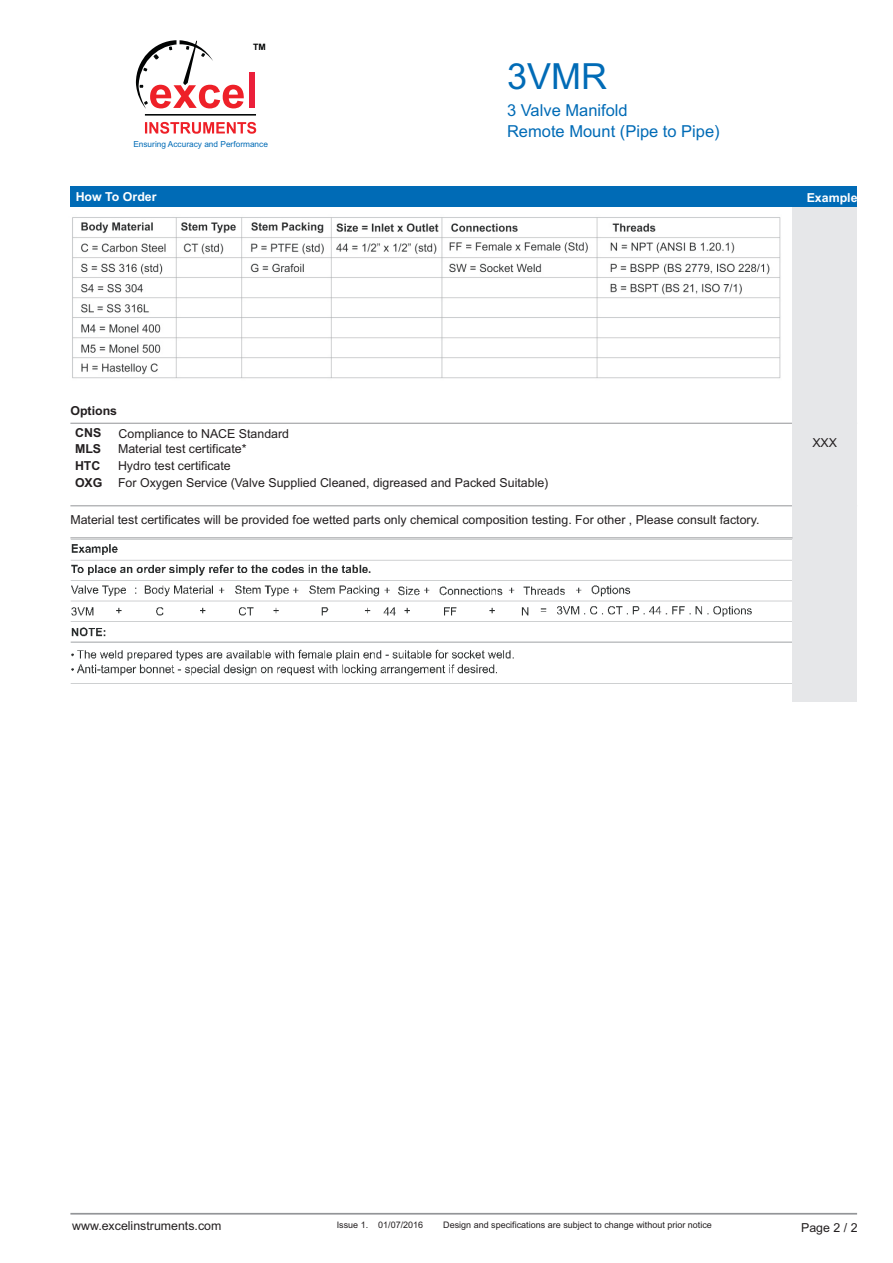
<style>
.page{position:relative;width:893px;height:1263px;background:#fff}
.page>*{position:absolute;margin:0;border:0;box-sizing:border-box;transform-origin:0 0}
.t1{font:36px "Arial";color:#006bb6}
.t2{font:16.5px/20.5px "Arial";color:#006bb6}
.t3{font:12.3px "Arial";color:#231f20}
.t4{font:700 12.3px/21.8px "Arial";color:#231f20}
.t5{font:700 12.3px "Arial";color:#fff}
.t6{font:9px "Arial";color:#231f20}
.t7{font:700 8.85px "Arial";color:#010303}
.t8{font:8.25px "Arial";color:#006bb6}
</style>
<div class="page">
<img style="left:70px;top:537px;width:722px;height:147px">
<hr style="left:70px;top:1213px;width:787px;height:1px;background:#939598">
<hr style="left:70px;top:423px;width:787px;height:1px;background:#939598">
<hr style="left:70px;top:505px;width:787px;height:1px;background:#939598">
<div style="left:792px;top:207px;width:65px;height:494px;background:#e6e7e9"></div>
<div style="left:70px;top:187px;width:787px;height:20px;background:#006bb6"></div>
<div style="left:249px;top:72px;width:6px;height:36px;background:#eb1f3a"></div>
<svg style="left:136px;top:40px;width:108px;height:69px"></svg>
<hr style="left:145px;top:114px;width:111px;height:2px;background:#040808">
<svg style="left:145px;top:122px;width:111px;height:12px"></svg>
<hr style="left:70px;top:538px;width:722px;height:1px;background:#939598">
<img style="left:72px;top:217px;width:709px;height:162px">
<p class="t7" style="left:253px;top:43px;width:14px">TM</p>
<p class="t8" style="left:133px;top:141px;width:136px">Ensuring Accuracy and Performance</p>
<h1 class="t1" style="left:507px;top:63px;width:102px">3VMR</h1>
<h2 class="t2" style="left:507px;top:102px;width:214px">3 Valve Manifold<br>Remote Mount (Pipe to Pipe)</h2>
<p class="t5" style="left:76px;top:192px;width:82px">How To Order</p>
<p class="t5" style="left:807px;top:193px;width:52px">Example</p>
<p class="t4" style="left:75px;top:401px;width:43px;text-indent:-5px">Options<br>CNS</p>
<p class="t3" style="left:119px;top:429px;width:172px">Compliance to NACE Standard</p>
<p class="t4" style="left:75px;top:439px;width:28px">MLS</p>
<p class="t3" style="left:118px;top:444px;width:130px">Material test certificate*</p>
<p class="t4" style="left:75px;top:456px;width:27px">HTC</p>
<p class="t3" style="left:118px;top:461px;width:114px">Hydro test certificate</p>
<p class="t4" style="left:75px;top:473px;width:29px">OXG</p>
<p class="t3" style="left:118px;top:478px;width:432px">For Oxygen Service (Valve Supplied Cleaned, digreased and Packed Suitable)</p>
<p class="t3" style="left:70px;top:515px;width:690px">Material test certificates will be provided foe wetted parts only chemical composition testing. For other , Please consult factory.</p>
<p class="t3" style="left:812px;top:438px;width:26px">XXX</p>
<p class="t3" style="left:72px;top:1221px;width:151px">www.excelinstruments.com</p>
<p class="t6" style="left:337px;top:1221px;width:88px">Issue 1. 01/07/2016</p>
<p class="t6" style="left:443px;top:1221px;width:270px">Design and specifications are subject to change without prior notice</p>
<p class="t3" style="left:801px;top:1223px;width:58px">Page 2 / 2</p>
</div>
